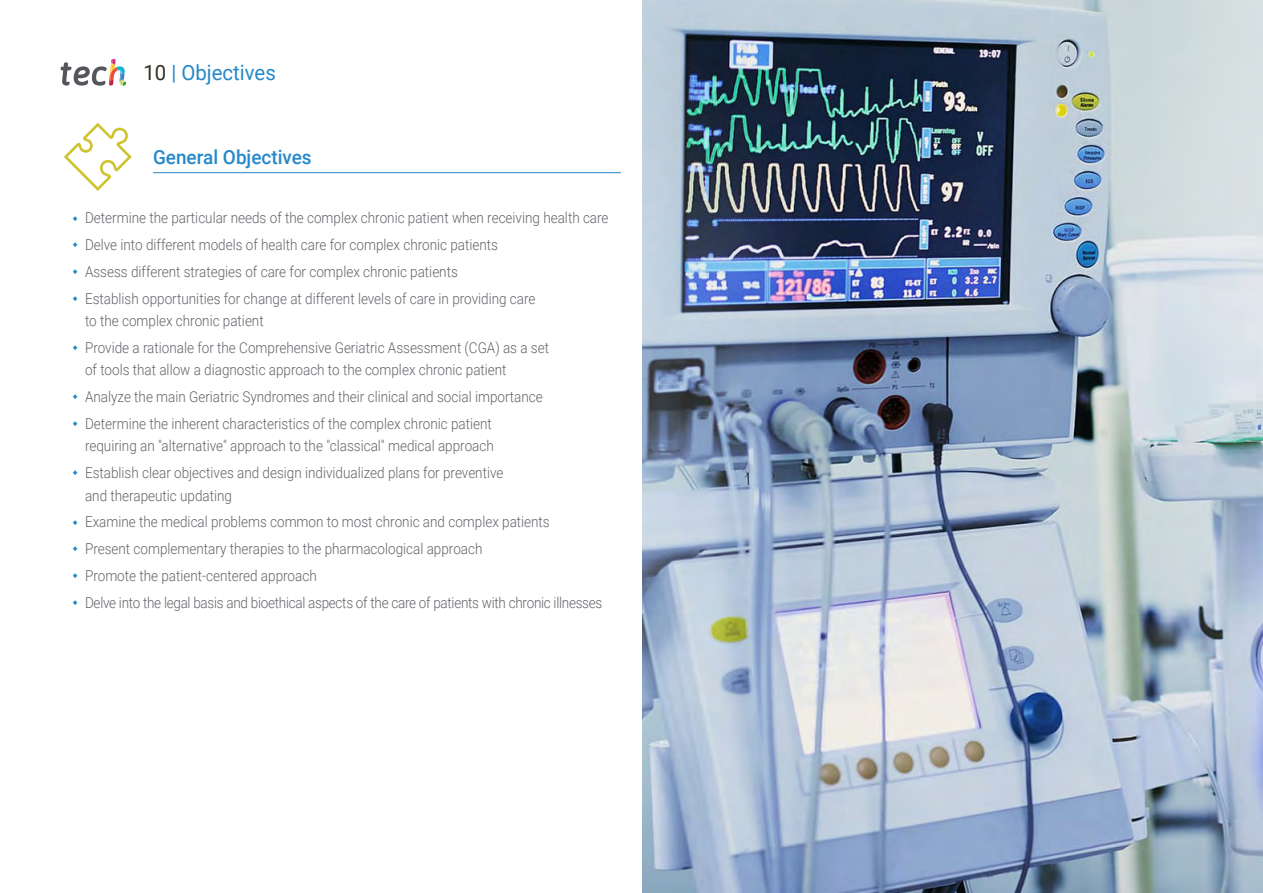
<style>
.page{position:relative;width:1263px;height:893px;background:#fff}
.page>*{position:absolute;margin:0;border:0;box-sizing:border-box;transform-origin:0 0}
.t1{font:21px "Roboto";color:#2488c9}
.t2{font:500 19.5px "Roboto";color:#2488c9}
.t3{font:300 15px/26.7px "Roboto";color:#61646a;scale:.9 1}
.s1{color:#312e20}
</style>
<div class="page">
<hr style="left:153px;top:172px;width:468px;height:1px;background:#2488c9">
<svg style="left:64px;top:123px;width:68px;height:68px"></svg>
<img style="left:642px;top:0;width:621px;height:893px">
<svg style="left:61px;top:59px;width:65px;height:27px"></svg>
<h1 class="t1" style="left:144px;top:57px;width:134px"><span class="s1">10</span> | Objectives</h1>
<h2 class="t2" style="left:153px;top:144px;width:160px">General Objectives</h2>
<p class="t3" style="left:85px;top:204px;width:583px">Determine the particular needs of the complex chronic patient when receiving health care Delve into different models of health care for complex chronic patients<br>Assess different strategies of care for complex chronic patients<br>Establish opportunities for change at different levels of care in providing care</p>
<p class="t3" style="left:85px;top:307px;width:517px">to the complex chronic patient<br>Provide a rationale for the Comprehensive Geriatric Assessment (CGA) as a set</p>
<p class="t3" style="left:85px;top:356px;width:510px">of tools that allow a diagnostic approach to the complex chronic patient<br>Analyze the main Geriatric Syndromes and their clinical and social importance<br>Determine the inherent characteristics of the complex chronic patient</p>
<p class="t3" style="left:85px;top:432px;width:466px">requiring an "alternative" approach to the "classical" medical approach<br>Establish clear objectives and design individualized plans for preventive</p>
<p class="t3" style="left:85px;top:481px;width:576px">and therapeutic updating<br>Examine the medical problems common to most chronic and complex patients<br>Present complementary therapies to the pharmacological approach<br>Promote the patient-centered approach<br>Delve into the legal basis and bioethical aspects of the care of patients with chronic illnesses</p>
</div>
